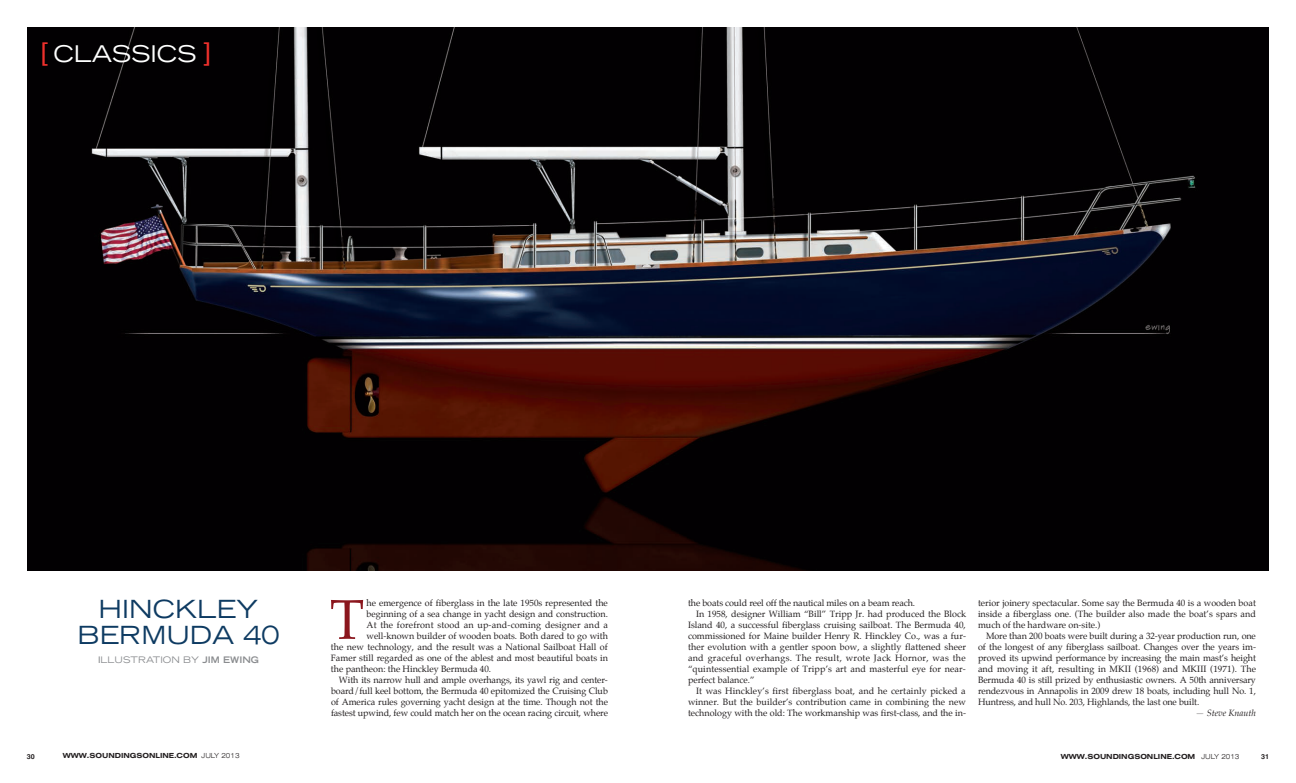
<style>
.page{position:relative;width:1296px;height:783px;background:#fff}
.page>*{position:absolute;margin:0;border:0;box-sizing:border-box;transform-origin:0 0}
.t1{font:56.3px "Palatino";color:#8b161d}
.t2{font:expanded 25px/26px "Trade Gothic LH";color:#0e3b62;text-align:center}
.t3{font:expanded 23px "Trade Gothic LH";color:#fff}
.t4{font:9px/11px "Palatino";color:#231f20;text-align:justify}
.t5{font:9px "Palatino";letter-spacing:.03em;color:#231f20}
.t6{font:9px "Palatino";letter-spacing:.02em;color:#231f20}
.t7{font:expanded 9px "Trade Gothic LH";color:#8a8c8f}
.t8{font:italic 9px "Palatino";color:#231f20}
.t9{font:700 expanded 7px "Swiss 721 BT";letter-spacing:-.005em;color:#231f20}
.t10{font:700 7px "Swiss 721 BT";color:#231f20}
.s1{font-family:"Akzelerat Condensed";font-stretch:normal;font-size:26px;color:#ee302c}
.s2{color:#76787b}
.s3{font-weight:700}
.s4{font-weight:300}
</style>
<div class="page">
<img style="left:27px;top:27px;width:1242px;height:543px">
<h3 class="t3" style="left:40px;top:39px;width:173px"><span class="s1">[</span> CLASSICS <span class="s1">]</span></h3>
<h2 class="t2" style="left:77px;top:596px;width:204px">HINCKLEY<br>BERMUDA 40</h2>
<p class="t7" style="left:98px;top:654px;width:162px"><span class="s2">I</span>LLUSTRATION BY <span class="s3">JIM EWING</span></p>
<h1 class="t1" style="left:330px;top:573px;width:36px">T</h1>
<p class="t4" style="left:367px;top:597px;width:243px">he emergence of fiberglass in the late 1950s represented the</p>
<p class="t4" style="left:367px;top:608px;width:243px">beginning of a sea change in yacht design and construction.</p>
<p class="t6" style="left:367px;top:617px;width:243px">At the forefront stood an up-and-coming designer and a</p>
<p class="t4" style="left:367px;top:630px;width:243px">well-known builder of wooden boats. Both dared to go with</p>
<p class="t4" style="left:331px;top:641px;width:278px">the new technology, and the result was a National Sailboat Hall of</p>
<p class="t4" style="left:331px;top:652px;width:278px">Famer still regarded as one of the ablest and most beautiful boats in</p>
<p class="t4" style="left:331px;top:663px;width:162px">the pantheon: the Hinckley Bermuda 40.</p>
<p class="t4" style="left:339px;top:674px;width:270px">With its narrow hull and ample overhangs, its yawl rig and center-</p>
<p class="t4" style="left:331px;top:685px;width:278px">board/full keel bottom, the Bermuda 40 epitomized the Cruising Club</p>
<p class="t4" style="left:331px;top:696px;width:278px">of America rules governing yacht design at the time. Though not the</p>
<p class="t4" style="left:331px;top:707px;width:278px">fastest upwind, few could match her on the ocean racing circuit, where</p>
<p class="t4" style="left:688px;top:597px;width:229px">the boats could reel off the nautical miles on a beam reach.</p>
<p class="t4" style="left:696px;top:608px;width:272px">In 1958, designer William “Bill” Tripp Jr. had produced the Block</p>
<p class="t4" style="left:688px;top:619px;width:279px">Island 40, a successful fiberglass cruising sailboat. The Bermuda 40,</p>
<p class="t4" style="left:688px;top:630px;width:279px">commissioned for Maine builder Henry R. Hinckley Co., was a fur-</p>
<p class="t4" style="left:688px;top:641px;width:280px">ther evolution with a gentler spoon bow, a slightly flattened sheer</p>
<p class="t5" style="left:688px;top:650px;width:279px">and graceful overhangs. The result, wrote Jack Hornor, was the</p>
<p class="t4" style="left:688px;top:663px;width:279px">“quintessential example of Tripp’s art and masterful eye for near-</p>
<p class="t4" style="left:688px;top:674px;width:68px">perfect balance.”</p>
<p class="t4" style="left:696px;top:685px;width:271px">It was Hinckley’s first fiberglass boat, and he certainly picked a</p>
<p class="t4" style="left:688px;top:696px;width:279px">winner. But the builder’s contribution came in combining the new</p>
<p class="t4" style="left:688px;top:707px;width:279px">technology with the old: The workmanship was first-class, and the in-</p>
<p class="t4" style="left:978px;top:597px;width:279px">terior joinery spectacular. Some say the Bermuda 40 is a wooden boat inside a fiberglass one. (The builder also made the boat’s spars and much of the hardware on-site.)</p>
<p class="t4" style="left:978px;top:630px;width:280px;text-indent:8px">More than 200 boats were built during a 32-year production run, one of the longest of any fiberglass sailboat. Changes over the years im&shy;proved its upwind performance by increasing the main mast’s height and moving it aft, resulting in MKII (1968) and MKIII (1971). The Bermuda 40 is still prized by enthusiastic owners. A 50th anniversary rendezvous in Annapolis in 2009 drew 18 boats, including hull No. 1, Huntress, and hull No. 203, Highlands, the last one built.</p>
<p class="t8" style="left:1196px;top:706px;width:62px">— Steve Knauth</p>
<p class="t10" style="left:27px;top:752px;width:9px">30</p>
<p class="t9" style="left:63px;top:752px;width:178px">WWW.SOUNDINGSONLINE.COM <span class="s4">JULY 2013</span></p>
<p class="t9" style="left:1061px;top:752px;width:180px">WWW.SOUNDINGSONLINE.COM <span class="s4">JULY 2013</span></p>
<p class="t10" style="left:1261px;top:752px;width:9px">31</p>
</div>
